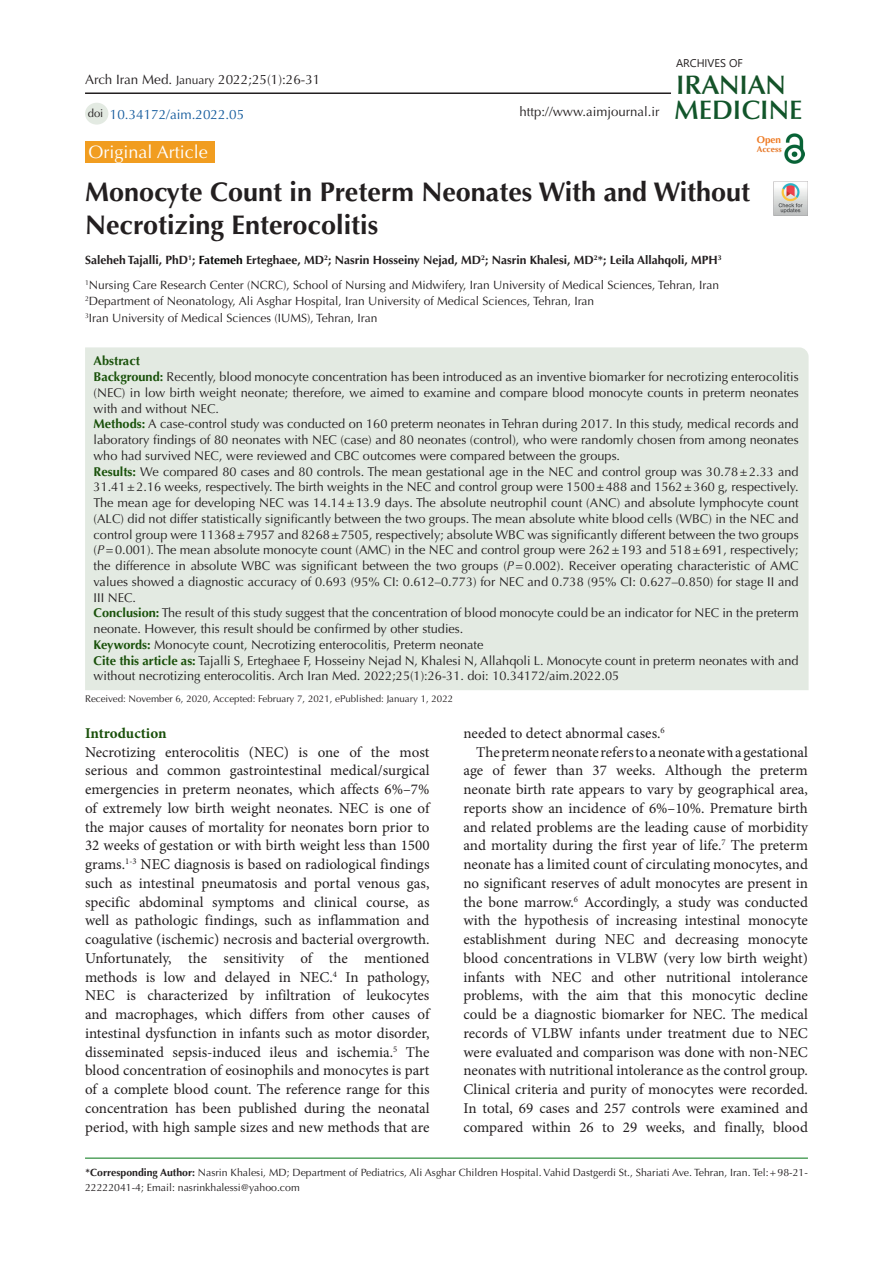
<style>
.page{position:relative;width:893px;height:1263px;background:#fff}
.page>*{position:absolute;margin:0;border:0;box-sizing:border-box;transform-origin:0 0}
.t1{font:700 27px/33px "Optima LT Std";color:#231f20}
.t2{font:600 26.85px "Optima LT Std";color:#11552a}
.t3{font:600 26.85px "Optima LT Std";color:#145228}
.t4{font:18px "Optima LT Std";color:#fff}
.t5{font:15px/18.8px "Minion Pro";color:#231f20;text-align:justify}
.t6{font:700 15px "Minion Pro";letter-spacing:-.005em;color:#19500a}
.t7{font:13.5px "Optima LT Std";color:#231f20}
.t8{font:13.5px "Optima LT Std";color:#175d9e}
.t9{font:13.2px "Optima LT Std";color:#231f20}
.t10{font:12.75px/15.8px "Optima LT Std";color:#231f20;text-align:justify}
.t11{font:700 12.75px "Optima LT Std";color:#19510a}
.t12{font:12px "Optima LT Std";color:#231f20}
.t13{font:700 12px "Optima LT Std";color:#231f20}
.t14{font:11.25px "Optima LT Std";color:#231f20}
.t15{font:11.1px "Segoe UI";color:#231f20}
.t16{font:10.5px/15px "Optima LT Std";color:#231f20}
.t17{font:700 9.9px "Optima LT Std";color:#ee7a23}
.t18{font:9.75px "Optima LT Std";color:#231f20}
.t19{font:700 8.4px "Optima LT Std";color:#e67625}
.s1{font-size:12px}
.s2{color:#040503}
.s3{font-weight:700;color:#19510a}
.s4{font-style:italic}
.s5{font-weight:700;color:#19500a}
.s6{font-family:"Calibri"}
.s7{font-weight:700}
</style>
<div class="page">
<hr style="left:85px;top:1158px;width:723px;height:1px;background:#007513">
<div style="left:85px;top:141px;width:130px;height:22px;background:#f19d20"></div>
<div style="left:85px;top:347px;width:724px;height:343px;background:#e3eae2"></div>
<div style="left:85px;top:103px;width:23px;height:22px;background:#e3eae2;border-radius:50%"></div>
<hr style="left:85px;top:92px;width:586px;height:2px;background:#231f20">
<img style="left:785px;top:133px;width:19px;height:31px">
<img style="left:774px;top:182px;width:34px;height:34px">
<p class="t7" style="left:85px;top:72px;width:237px">Arch Iran Med. <span class="s1">January</span> 2022;25(1):26-31</p>
<p class="t14" style="left:88px;top:106px;width:17px">doi</p>
<p class="t8" style="left:110px;top:106px;width:136px">10.34172/aim.2022.05</p>
<p class="t9" style="left:520px;top:104px;width:141px">http://www.aimjournal.ir</p>
<p class="t15" style="left:676px;top:52px;width:68px">ARCHIVES OF</p>
<p class="t3" style="left:676px;top:69px;width:111px">IRANIAN</p>
<p class="t2" style="left:674px;top:94px;width:130px">MEDICINE</p>
<p class="t17" style="left:757px;top:134px;width:26px">Open</p>
<p class="t19" style="left:757px;top:144px;width:26px">Access</p>
<p class="t4" style="left:89px;top:141px;width:121px">Original Article</p>
<p class="t1" style="left:85px;top:176px;width:667px">Monocyte Count in Preterm Neonates With and Without<br>Necrotizing Enterocolitis</p>
<p class="t13" style="left:85px;top:253px;width:638px">Saleheh Tajalli, PhD<sup>1</sup>; <span class="s2">Fatemeh</span> Erteghaee, MD<sup>2</sup>; Nasrin Hosseiny Nejad, MD<sup>2</sup>; Nasrin Khalesi, MD<sup>2</sup>*; Leila Allahqoli, MPH<sup>3</sup></p>
<p class="t12" style="left:85px;top:278px;width:636px"><sup>1</sup>Nursing Care Research Center (NCRC), School of Nursing and Midwifery, Iran University of Medical Sciences, Tehran, Iran</p>
<p class="t12" style="left:85px;top:294px;width:511px"><sup>2</sup>Department of Neonatology, Ali Asghar Hospital, Iran University of Medical Sciences, Tehran, Iran</p>
<p class="t12" style="left:85px;top:311px;width:294px"><sup>3</sup>Iran University of Medical Sciences (IUMS), Tehran, Iran</p>
<p class="t11" style="left:94px;top:353px;width:48px">Abstract</p>
<p class="t10" style="left:94px;top:369px;width:707px"><span class="s3">Background:</span> Recently, blood monocyte concentration has been introduced as an inventive biomarker for necrotizing enterocolitis (NEC) in low birth weight neonate; therefore, we aimed to examine and compare blood monocyte counts in preterm neonates with and without NEC.</p>
<p class="t10" style="left:94px;top:416px;width:707px"><span class="s3">Methods:</span> A case-control study was conducted on 160 preterm neonates in Tehran during 2017. In this study, medical records and laboratory findings of 80 neonates with NEC (case) and 80 neonates (control), who were randomly chosen from among neonates who had survived NEC, were reviewed and CBC outcomes were compared between the groups.</p>
<p class="t10" style="left:94px;top:463px;width:707px"><span class="s3">Results:</span> We compared 80 cases and 80 controls. The mean gestational age in the NEC and control group was 30.78±2.33 and 31.41±2.16 weeks, respectively. The birth weights in the NEC and control group were 1500±488 and 1562±360 g, respectively.<br>The mean age for developing NEC was 14.14±13.9 days. The absolute neutrophil count (ANC) and absolute lymphocyte count (ALC) did not differ statistically significantly between the two groups. The mean absolute white blood cells (WBC) in the NEC and control group were 11368±7957 and 8268±7505, respectively; absolute WBC was significantly different between the two groups (<span class="s4">P</span>=0.001). The mean absolute monocyte count (AMC) in the NEC and control group were 262±193 and 518±691, respectively; the difference in absolute WBC was significant between the two groups (<span class="s4">P</span>=0.002). Receiver operating characteristic of AMC values showed a diagnostic accuracy of 0.693 (95% CI: 0.612–0.773) for NEC and 0.738 (95% CI: 0.627–0.850) for stage II and III NEC.</p>
<p class="t10" style="left:94px;top:605px;width:707px"><span class="s3">Conclusion:</span> The result of this study suggest that the concentration of blood monocyte could be an indicator for NEC in the preterm neonate. However, this result should be confirmed by other studies.</p>
<p class="t10" style="left:94px;top:637px;width:391px"><span class="s3">Keywords:</span> Monocyte count, Necrotizing enterocolitis, Preterm neonate</p>
<p class="t10" style="left:94px;top:652px;width:706px"><span class="s5">Cite this article as:</span> Tajalli S, Erteghaee F, Hosseiny Nejad N, Khalesi N, Allahqoli L. Monocyte count in preterm neonates with and without necrotizing enterocolitis. Arch Iran Med. 2022;25(1):26-31. doi: 10.34172/aim.2022.05</p>
<p class="t18" style="left:85px;top:693px;width:370px">Received: November 6, 2020, Accepted: February 7, 2021, ePublished: January 1, 2022</p>
<p class="t6" style="left:85px;top:722px;width:83px">Introduction</p>
<p class="t5" style="left:85px;top:742px;width:346px">Necrotizing enterocolitis (NEC) is one of the most serious and common gastrointestinal medical/surgical emergencies in preterm neonates, which affects 6%–7% of extremely low birth weight neonates. NEC is one of the major causes of mortality for neonates born prior to 32 weeks of gestation or with birth weight less than 1500 grams.<sup>1-3</sup> NEC diagnosis is based on radiological findings such as intestinal pneumatosis and portal venous gas, specific abdominal symptoms and clinical course, as well as pathologic findings, such as inflammation and coagulative (ischemic) necrosis and bacterial overgrowth.<br>Unfortunately, the sensitivity of the mentioned methods is low and delayed in NEC.<sup>4</sup> In pathology, NEC is characterized by infiltration of leukocytes and macrophages, which differs from other causes of intestinal dysfunction in infants such as motor disorder, disseminated sepsis-induced ileus and ischemia.<sup>5</sup> The blood concentration of eosinophils and monocytes is part of a complete blood count. The reference range for this concentration has been published during the neonatal period, with high sample sizes and new methods that are</p>
<p class="t5" style="left:463px;top:724px;width:203px">needed to detect abnormal cases.<sup>6</sup></p>
<p class="t5" style="left:463px;top:742px;width:346px;text-indent:13px">The preterm neonate refers to a neonate with a gestational age of fewer than 37 weeks. Although the preterm neonate birth rate appears to vary by geographical area, reports show an incidence of 6%–10%. Premature birth and related problems are the leading cause of morbidity and mortality during the first year of life.<sup>7</sup> The preterm neonate has a limited count of circulating monocytes, and no significant reserves of adult monocytes are present in the bone marrow.<sup>6</sup> Accordingly, a study was conducted with the hypothesis of increasing intestinal monocyte establishment during NEC and decreasing monocyte blood concentrations in VLBW (very low birth weight) infants with NEC and other nutritional intolerance problems, with the aim that this monocytic decline could be a diagnostic biomarker for NEC. The medical records of VLBW infants under treatment due to NEC were evaluated and comparison was done with non-NEC neonates with nutritional intolerance as the control group.<br>Clinical criteria and purity of monocytes were recorded.<br>In total, 69 cases and 257 controls were examined and compared within 26 to 29 weeks, and finally, blood</p>
<p class="t16" style="left:85px;top:1165px;width:724px"><span class="s6">*</span><span class="s7">Corresponding Author:</span> Nasrin Khalesi, MD; Department of Pediatrics, Ali Asghar Children Hospital. Vahid Dastgerdi St., Shariati Ave. Tehran, Iran. Tel:+98-21-<br>22222041-4; Email: nasrinkhalessi@yahoo.com</p>
</div>
